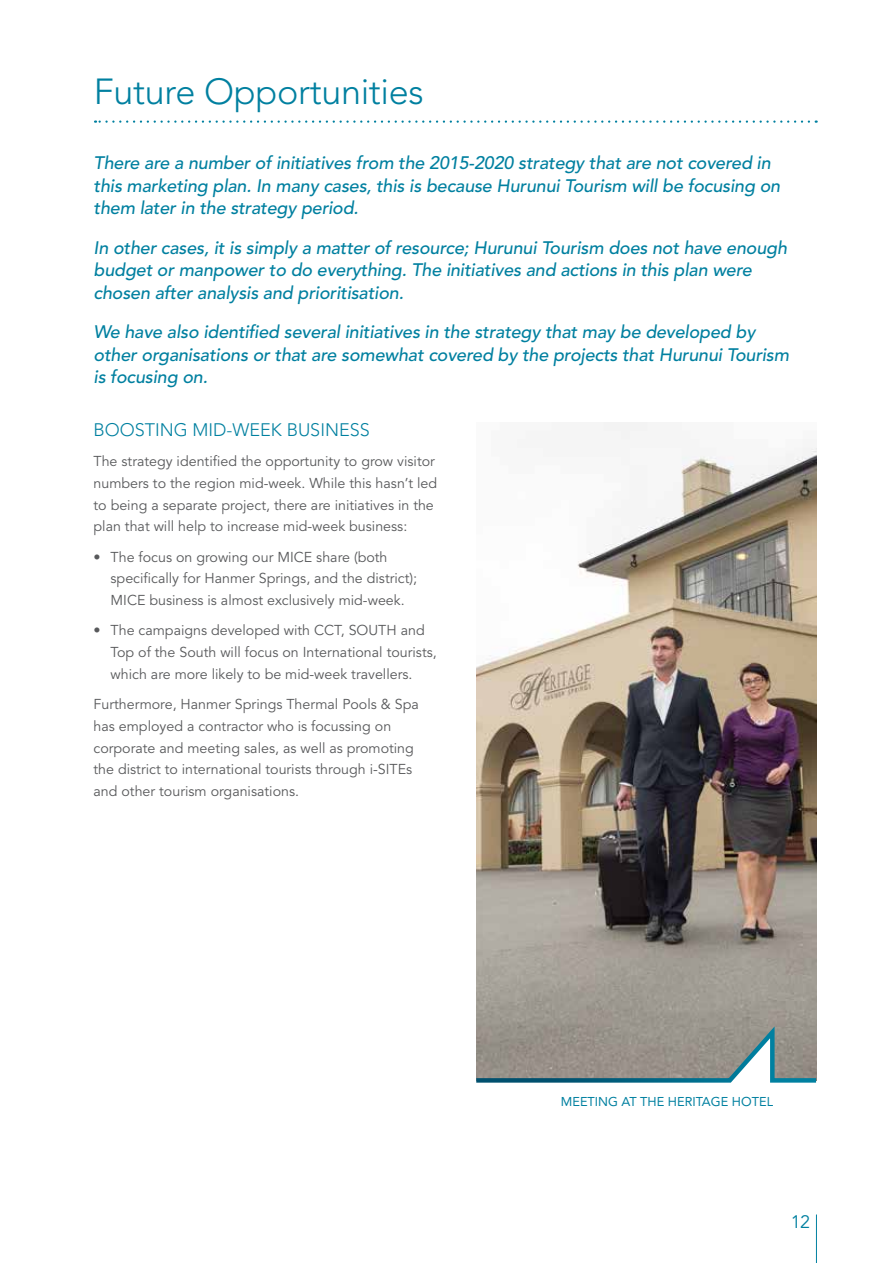
<style>
.page{position:relative;width:893px;height:1263px;background:#fff}
.page>*{position:absolute;margin:0;border:0;box-sizing:border-box;transform-origin:0 0}
.t1{font:300 36px "Avenir";letter-spacing:-.01em;color:#0080a0}
.t2{font:italic 500 18px/22.5px "Avenir";letter-spacing:-.01em;color:#0080a0}
.t3{font:300 18px "Avenir";color:#0080a0}
.t4{font:18px "Avenir";color:#0080a0}
.t5{font:14.25px/21.8px "Avenir";color:#58595b}
.t6{font:12.75px "Avenir";color:#0080a0}
</style>
<div class="page">
<svg style="left:95px;top:120px;width:714px;height:3px"></svg>
<img style="left:476px;top:422px;width:340px;height:598px">
<svg style="left:476px;top:1020px;width:341px;height:63px"></svg>
<hr style="left:816px;top:1215px;width:1px;height:48px;background:#0080a0">
<h1 class="t1" style="left:94px;top:70px;width:331px">Future Opportunities</h1>
<p class="t2" style="left:94px;top:152px;width:688px">There are a number of initiatives from the 2015-2020 strategy that are not covered in this marketing plan. In many cases, this is because Hurunui Tourism will be focusing on them later in the strategy period.</p>
<p class="t2" style="left:94px;top:237px;width:695px">In other cases, it is simply a matter of resource; Hurunui Tourism does not have enough budget or manpower to do everything. The initiatives and actions in this plan were chosen after analysis and prioritisation.</p>
<p class="t2" style="left:94px;top:321px;width:697px">We have also identified several initiatives in the strategy that may be developed by other organisations or that are somewhat covered by the projects that Hurunui Tourism is focusing on.</p>
<p class="t3" style="left:94px;top:419px;width:278px">BOOSTING MID-WEEK BUSINESS</p>
<p class="t5" style="left:94px;top:451px;width:345px">The strategy identified the opportunity to grow visitor numbers to the region mid-week. While this hasn’t led to being a separate project, there are initiatives in the plan that will help to increase mid-week business:</p>
<p class="t5" style="left:111px;top:546px;width:308px;text-indent:-17px">• The focus on growing our MICE share (both specifically for Hanmer Springs, and the district);<br>MICE business is almost exclusively mid-week.</p>
<p class="t5" style="left:111px;top:620px;width:328px;text-indent:-17px">• The campaigns developed with CCT, SOUTH and<br>Top of the South will focus on International tourists, which are more likely to be mid-week travellers.</p>
<p class="t5" style="left:94px;top:694px;width:327px">Furthermore, Hanmer Springs Thermal Pools &amp; Spa has employed a contractor who is focussing on corporate and meeting sales, as well as promoting the district to international tourists through i-SITEs and other tourism organisations.</p>
<p class="t6" style="left:561px;top:1094px;width:214px">MEETING AT THE HERITAGE HOTEL</p>
<p class="t4" style="left:790px;top:1211px;width:22px">12</p>
</div>
